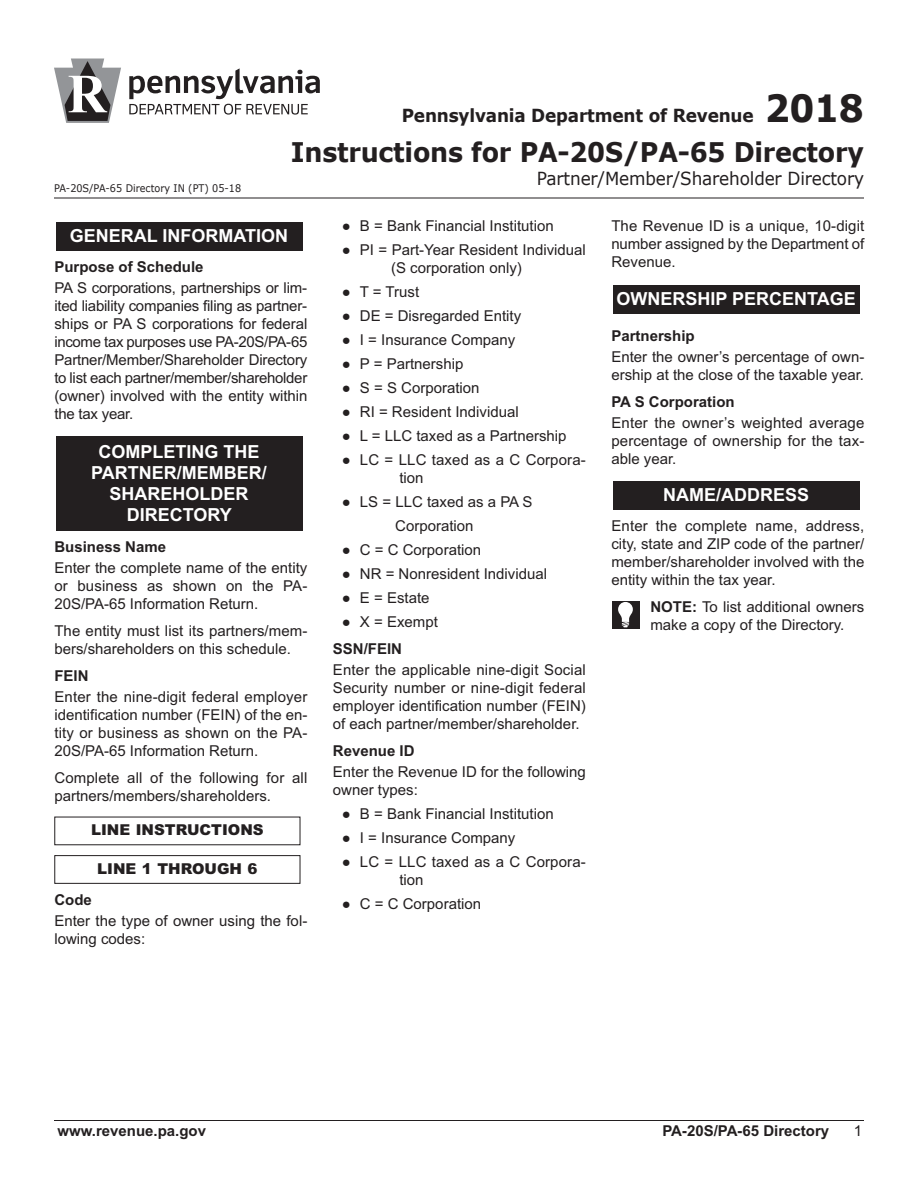
<style>
.page{position:relative;width:918px;height:1188px;background:#fff}
.page>*{position:absolute;margin:0;border:0;box-sizing:border-box;transform-origin:0 0}
.t1{font:700 27px "Verdana";letter-spacing:-.01em;color:#231f20;scale:.94 1}
.t2{font:700 18px/21px "Arial";color:#fff;text-align:center}
.t3{font:700 18px "Verdana";letter-spacing:-.01em;color:#231f20;scale:.94 1}
.t4{font:18px "Verdana";letter-spacing:-.01em;color:#231f20;scale:.94 1}
.t5{font:15px/18px "Arial";color:#231f20}
.t6{font:700 15px "Arial";color:#231f20}
.t7{font:900 15px "Arial";color:#231f20}
.t8{font:10.5px "Verdana";color:#231f20;scale:.92 1}
.s1{font-size:37.5px}
.s2{font-weight:700}
</style>
<div class="page">
<hr style="left:54px;top:1120px;width:810px;height:1px;background:#231f20">
<div style="left:56px;top:222px;width:246px;height:28px;background:#231f20"></div>
<div style="left:56px;top:436px;width:246px;height:95px;background:#231f20"></div>
<div style="left:54px;top:855px;width:246px;height:29px;border:1px solid #231f20"></div>
<div style="left:613px;top:285px;width:246px;height:29px;background:#231f20"></div>
<div style="left:613px;top:481px;width:246px;height:29px;background:#231f20"></div>
<div style="left:612px;top:601px;width:27px;height:27px;background:#231f20"></div>
<svg style="left:618px;top:602px;width:15px;height:25px"></svg>
<hr style="left:54px;top:198px;width:810px;height:1px;background:#231f20">
<svg style="left:129px;top:68px;width:191px;height:47px"></svg>
<svg style="left:54px;top:59px;width:67px;height:64px"></svg>
<p class="t8" style="left:54px;top:181px;width:205px">PA-20S/PA-65 Directory IN (PT) 05-18</p>
<p class="t3" style="left:402px;top:104px;width:493px">Pennsylvania Department of Revenue <span class="s1">2018</span></p>
<h1 class="t1" style="left:291px;top:135px;width:611px">Instructions for PA-20S/PA-65 Directory</h1>
<p class="t4" style="left:537px;top:167px;width:350px">Partner/Member/Shareholder Directory</p>
<p class="t2" style="left:70px;top:227px;width:220px">GENERAL INFORMATION</p>
<p class="t6" style="left:54px;top:261px;width:151px">Purpose of Schedule</p>
<p class="t5" style="left:54px;top:280px;width:254px;text-align:justify">PA S corporations, partnerships or lim&shy;ited liability companies filing as partner&shy;ships or PA S corporations for federal income tax purposes use PA-20S/PA-65<br>Partner/Member/Shareholder Directory to list each partner/member/shareholder (owner) involved with the entity within the tax year.</p>
<p class="t2" style="left:91px;top:443px;width:177px">COMPLETING THE<br>PARTNER/MEMBER/<br>SHAREHOLDER<br>DIRECTORY</p>
<p class="t6" style="left:54px;top:541px;width:113px">Business Name</p>
<p class="t5" style="left:54px;top:560px;width:254px;text-align:justify">Enter the complete name of the entity or business as shown on the PA-20S/PA-65 Information Return.</p>
<p class="t5" style="left:54px;top:623px;width:254px">The entity must list its partners/mem&shy;bers/shareholders on this schedule.</p>
<p class="t6" style="left:54px;top:670px;width:36px">FEIN</p>
<p class="t5" style="left:54px;top:689px;width:254px;text-align:justify">Enter the nine-digit federal employer identification number (FEIN) of the en&shy;tity or business as shown on the PA-20S/PA-65 Information Return.</p>
<p class="t5" style="left:54px;top:770px;width:254px">Complete all of the following for all partners/members/shareholders.</p>
<p class="t7" style="left:91px;top:821px;width:174px">LINE INSTRUCTIONS</p>
<p class="t7" style="left:97px;top:860px;width:162px">LINE 1 THROUGH 6</p>
<p class="t6" style="left:54px;top:894px;width:39px">Code</p>
<p class="t5" style="left:54px;top:913px;width:254px">Enter the type of owner using the fol&shy;lowing codes:</p>
<p class="t5" style="left:342px;top:219px;width:213px">● B = Bank Financial Institution</p>
<p class="t5" style="left:391px;top:243px;width:196px;text-indent:-49px">● PI = Part-Year Resident Individual (S corporation only)</p>
<p class="t5" style="left:342px;top:285px;width:79px">● T = Trust</p>
<p class="t5" style="left:342px;top:309px;width:181px">● DE = Disregarded Entity</p>
<p class="t5" style="left:342px;top:333px;width:175px">● I = Insurance Company</p>
<p class="t5" style="left:342px;top:357px;width:123px">● P = Partnership</p>
<p class="t5" style="left:342px;top:381px;width:139px">● S = S Corporation</p>
<p class="t5" style="left:342px;top:405px;width:178px">● RI = Resident Individual</p>
<p class="t5" style="left:342px;top:429px;width:226px">● L = LLC taxed as a Partnership</p>
<p class="t5" style="left:399px;top:453px;width:188px;text-indent:-57px">● LC = LLC taxed as a C Corpora&shy;tion</p>
<p class="t5" style="left:342px;top:492px;width:192px;line-height:24px;text-align:center">● LS = LLC taxed as a PA S<br>Corporation</p>
<p class="t5" style="left:342px;top:543px;width:141px">● C = C Corporation</p>
<p class="t5" style="left:342px;top:567px;width:207px">● NR = Nonresident Individual</p>
<p class="t5" style="left:342px;top:591px;width:89px">● E = Estate</p>
<p class="t5" style="left:342px;top:615px;width:97px">● X = Exempt</p>
<p class="t6" style="left:333px;top:644px;width:71px">SSN/FEIN</p>
<p class="t5" style="left:333px;top:663px;width:254px;text-align:justify">Enter the applicable nine-digit Social Security number or nine-digit federal employer identification number (FEIN) of each partner/member/shareholder.</p>
<p class="t6" style="left:333px;top:746px;width:83px">Revenue ID</p>
<p class="t5" style="left:333px;top:765px;width:254px">Enter the Revenue ID for the following owner types:</p>
<p class="t5" style="left:342px;top:807px;width:213px">● B = Bank Financial Institution</p>
<p class="t5" style="left:342px;top:831px;width:175px">● I = Insurance Company</p>
<p class="t5" style="left:399px;top:855px;width:188px;text-indent:-57px">● LC = LLC taxed as a C Corpora&shy;tion</p>
<p class="t5" style="left:342px;top:897px;width:141px">● C = C Corporation</p>
<p class="t5" style="left:611px;top:219px;width:254px;text-align:justify">The Revenue ID is a unique, 10-digit number assigned by the Department of Revenue.</p>
<p class="t2" style="left:616px;top:290px;width:241px">OWNERSHIP PERCENTAGE</p>
<p class="t6" style="left:611px;top:330px;width:85px">Partnership</p>
<p class="t5" style="left:611px;top:349px;width:254px">Enter the owner’s percentage of own&shy;ership at the close of the taxable year.</p>
<p class="t6" style="left:611px;top:396px;width:125px">PA S Corporation</p>
<p class="t5" style="left:611px;top:415px;width:254px;text-align:justify">Enter the owner’s weighted average percentage of ownership for the tax&shy;able year.</p>
<p class="t2" style="left:663px;top:486px;width:147px">NAME/ADDRESS</p>
<p class="t5" style="left:611px;top:518px;width:255px;text-align:justify">Enter the complete name, address, city, state and ZIP code of the partner/ member/shareholder involved with the entity within the tax year.</p>
<p class="t5" style="left:650px;top:599px;width:215px"><span class="s2">NOTE:</span> To list additional owners make a copy of the Directory.</p>
<p class="t6" style="left:57px;top:1125px;width:150px">www.revenue.pa.gov</p>
<p class="t6" style="left:662px;top:1125px;width:168px">PA-20S/PA-65 Directory</p>
<p class="t5" style="left:854px;top:1123px;width:10px">1</p>
</div>
